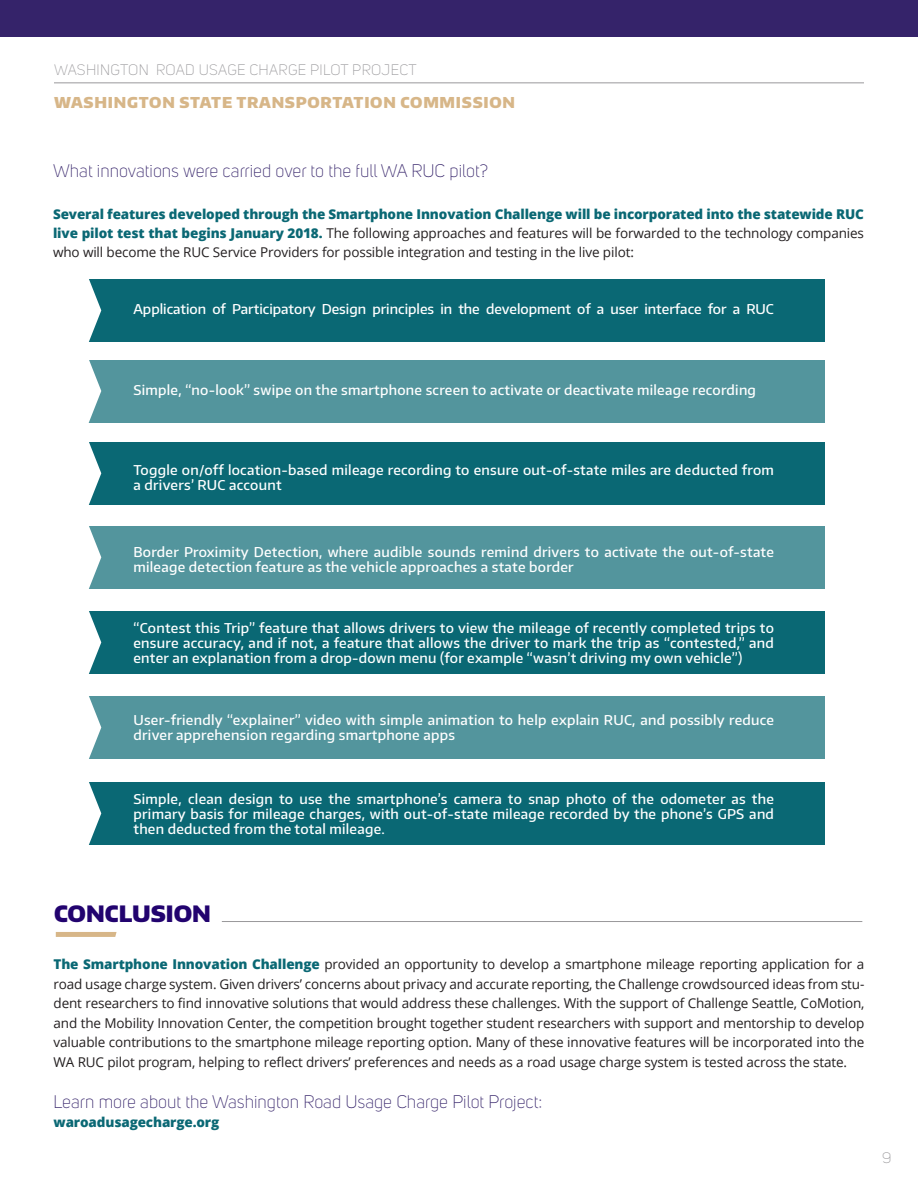
<style>
.page{position:relative;width:918px;height:1188px;background:#fff}
.page>*{position:absolute;margin:0;border:0;box-sizing:border-box;transform-origin:0 0}
.Section_Header{font:900 22.5px "Encode Sans Normal";color:#22036f}
.t1{font:300 18px "Uni Sans";color:#35236a}
.t2{font:900 15px "Encode Sans Normal";letter-spacing:.05em;color:#d7b688}
.t3{font:300 15px "Uni Sans";letter-spacing:.02em;color:#99989b}
.t4{font:13.5px/19.5px "Open Sans";letter-spacing:-.01em;color:#231f20;text-align:justify}
.Box_Header{font:500 13.5px/15px "Encode Sans Normal";letter-spacing:.02em;color:#fff}
.Box_Header-2{font:500 13.5px "Encode Sans Normal";color:#fff}
.t5{font:800 13.5px "Open Sans";letter-spacing:-.01em;color:#0a6874}
.s1{font-weight:800;color:#0a6874}
</style>
<div class="page">
<div style="left:0;top:0;width:918px;height:36px;background:#35236a"></div>
<hr style="left:54px;top:82px;width:810px;height:1px;background:#99989b">
<div style="left:76px;top:280px;width:749px;height:62px;background:#0a6874"></div>
<div style="left:76px;top:442px;width:749px;height:63px;background:#0a6874"></div>
<div style="left:76px;top:526px;width:749px;height:63px;background:#53959d"></div>
<div style="left:76px;top:612px;width:749px;height:62px;background:#0a6874"></div>
<div style="left:76px;top:697px;width:749px;height:62px;background:#53959d"></div>
<div style="left:76px;top:782px;width:749px;height:63px;background:#0a6874"></div>
<div style="left:76px;top:360px;width:749px;height:63px;background:#53959d"></div>
<svg style="left:76px;top:279px;width:25px;height:63px"></svg>
<svg style="left:76px;top:442px;width:25px;height:63px"></svg>
<svg style="left:76px;top:526px;width:25px;height:63px"></svg>
<svg style="left:76px;top:611px;width:25px;height:63px"></svg>
<svg style="left:76px;top:696px;width:25px;height:63px"></svg>
<svg style="left:76px;top:782px;width:25px;height:63px"></svg>
<svg style="left:76px;top:360px;width:25px;height:63px"></svg>
<hr style="left:222px;top:921px;width:640px;height:1px;background:#99989b">
<svg style="left:56px;top:932px;width:61px;height:5px"></svg>
<p class="t3" style="left:54px;top:61px;width:364px">WASHINGTON ROAD USAGE CHARGE PILOT PROJECT</p>
<p class="t2" style="left:54px;top:93px;width:463px">WASHINGTON STATE TRANSPORTATION COMMISSION</p>
<p class="t1" style="left:53px;top:161px;width:436px">What innovations were carried over to the full WA RUC pilot?</p>
<p class="t4" style="left:53px;top:204px;width:812px"><span class="s1">Several features developed through the Smartphone Innovation Challenge will be incorporated into the statewide RUC live pilot test that begins January 2018.</span> The following approaches and features will be forwarded to the technology companies who will become the RUC Service Providers for possible integration and testing in the live pilot:</p>
<p class="Box_Header-2" style="left:134px;top:300px;width:642px">Application of Participatory Design principles in the development of a user interface for a RUC</p>
<p class="Box_Header" style="left:134px;top:382px;width:624px">Simple, “no-look” swipe on the smartphone screen to activate or deactivate mileage recording</p>
<p class="Box_Header" style="left:134px;top:462px;width:642px">Toggle on/off location-based mileage recording to ensure out-of-state miles are deducted from a drivers’ RUC account</p>
<p class="Box_Header" style="left:134px;top:544px;width:642px">Border Proximity Detection, where audible sounds remind drivers to activate the out-of-state mileage detection feature as the vehicle approaches a state border</p>
<p class="Box_Header" style="left:134px;top:620px;width:642px;text-align:justify">“Contest this Trip” feature that allows drivers to view the mileage of recently completed trips to ensure accuracy, and if not, a feature that allows the driver to mark the trip as “contested,” and enter an explanation from a drop-down menu (for example “wasn’t driving my own vehicle”)</p>
<p class="Box_Header" style="left:134px;top:712px;width:642px">User-friendly “explainer” video with simple animation to help explain RUC, and possibly reduce driver apprehension regarding smartphone apps</p>
<p class="Box_Header" style="left:134px;top:791px;width:642px;text-align:justify">Simple, clean design to use the smartphone’s camera to snap photo of the odometer as the primary basis for mileage charges, with out-of-state mileage recorded by the phone’s GPS and then deducted from the total mileage.</p>
<p class="Section_Header" style="left:54px;top:898px;width:158px">CONCLUSION</p>
<p class="t4" style="left:54px;top:954px;width:812px"><span class="s1">The Smartphone Innovation Challenge</span> provided an opportunity to develop a smartphone mileage reporting application for a road usage charge system. Given drivers’ concerns about privacy and accurate reporting, the Challenge crowdsourced ideas from stu&shy;dent researchers to find innovative solutions that would address these challenges. With the support of Challenge Seattle, CoMotion, and the Mobility Innovation Center, the competition brought together student researchers with support and mentorship to develop valuable contributions to the smartphone mileage reporting option. Many of these innovative features will be incorporated into the WA RUC pilot program, helping to reflect drivers’ preferences and needs as a road usage charge system is tested across the state.</p>
<p class="t1" style="left:54px;top:1091px;width:490px">Learn more about the Washington Road Usage Charge Pilot Project:</p>
<p class="t5" style="left:54px;top:1112px;width:167px">waroadusagecharge.org</p>
<p class="t3" style="left:882px;top:1149px;width:11px">9</p>
</div>
